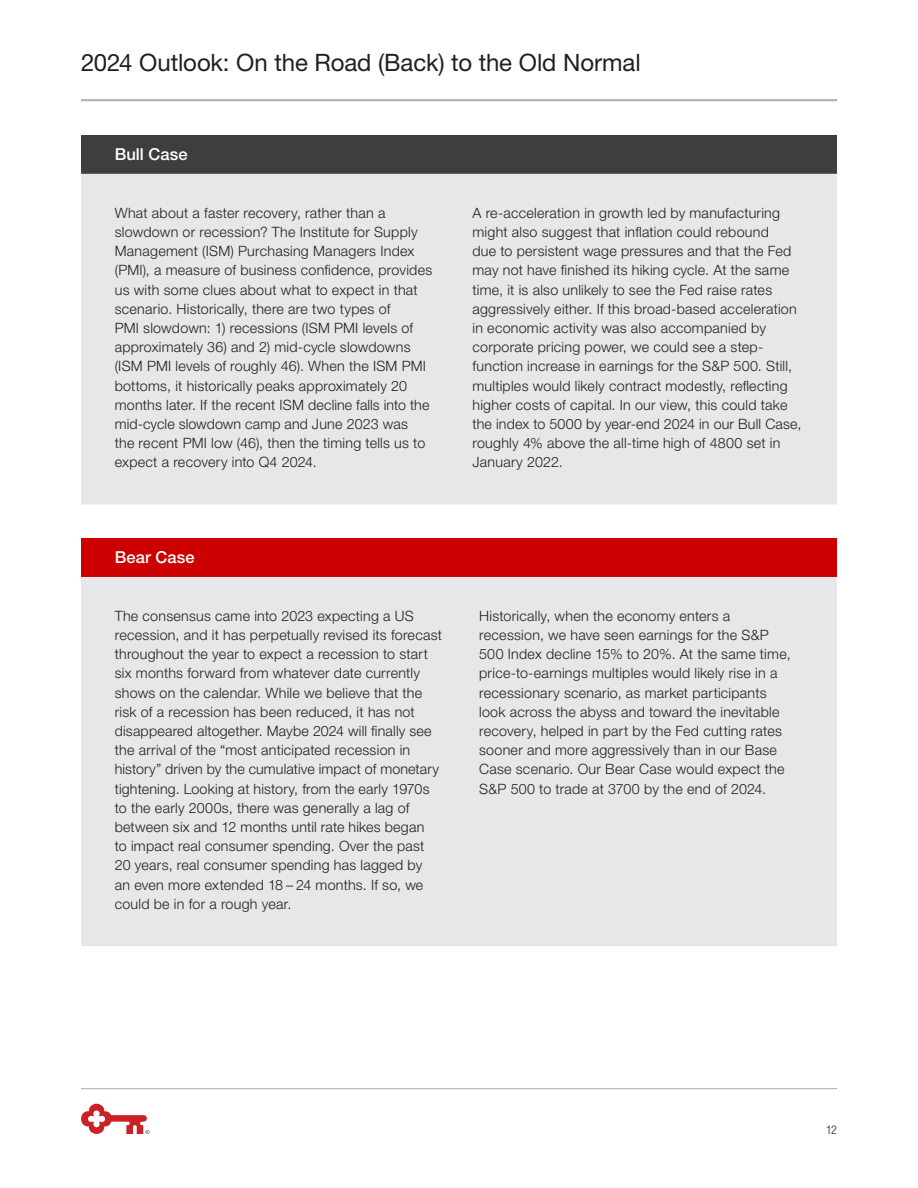
<style>
.page{position:relative;width:918px;height:1188px;background:#fff}
.page>*{position:absolute;margin:0;border:0;box-sizing:border-box;transform-origin:0 0}
.t1{font:24px "Helvetica Neue LT Std";letter-spacing:-.005em;color:#231f20}
.Subhead_2_-_11_14_Roman_Red{font:500 16.5px "Helvetica Neue LT Std";letter-spacing:.005em;color:#fff}
.Body_Text_-_9_5_12_8_Light{font:300 14.25px/19.2px "Helvetica Neue LT Std";letter-spacing:.02em;color:#231f20}
.t2{font:300 condensed 12px "Helvetica Neue LT Std";color:#231f20}
</style>
<div class="page">
<hr style="left:81px;top:99px;width:756px;height:2px;background:#b2b3b7">
<hr style="left:81px;top:1088px;width:756px;height:1px;background:#b2b3b7">
<svg style="left:81px;top:1104px;width:68px;height:30px"></svg>
<div style="left:81px;top:135px;width:756px;height:39px;background:#3e3e3f"></div>
<div style="left:81px;top:174px;width:756px;height:330px;background:#e6e7e9"></div>
<div style="left:81px;top:538px;width:756px;height:39px;background:#c00"></div>
<div style="left:81px;top:577px;width:756px;height:369px;background:#e6e7e9"></div>
<h1 class="t1" style="left:81px;top:48px;width:561px">2024 Outlook: On the Road (Back) to the Old Normal</h1>
<p class="Subhead_2_-_11_14_Roman_Red" style="left:115px;top:144px;width:74px">Bull Case</p>
<p class="Body_Text_-_9_5_12_8_Light" style="left:115px;top:203px;width:319px">What about a faster recovery, rather than a slowdown or recession? The Institute for Supply Management (ISM) Purchasing Managers Index (PMI), a measure of business confidence, provides us with some clues about what to expect in that scenario. Historically, there are two types of<br>PMI slowdown: 1) recessions (ISM PMI levels of approximately 36) and 2) mid-cycle slowdowns (ISM PMI levels of roughly 46). When the ISM PMI bottoms, it historically peaks approximately 20 months later. If the recent ISM decline falls into the mid-cycle slowdown camp and June 2023 was<br>the recent PMI low (46), then the timing tells us to expect a recovery into Q4 2024.</p>
<p class="Body_Text_-_9_5_12_8_Light" style="left:472px;top:203px;width:330px">A re-acceleration in growth led by manufacturing might also suggest that inflation could rebound<br>due to persistent wage pressures and that the Fed may not have finished its hiking cycle. At the same time, it is also unlikely to see the Fed raise rates aggressively either. If this broad-based acceleration in economic activity was also accompanied by corporate pricing power, we could see a step&shy;function increase in earnings for the S&amp;P 500. Still, multiples would likely contract modestly, reflecting higher costs of capital. In our view, this could take the index to 5000 by year-end 2024 in our Bull Case, roughly 4% above the all-time high of 4800 set in January 2022.</p>
<p class="Subhead_2_-_11_14_Roman_Red" style="left:115px;top:548px;width:81px">Bear Case</p>
<p class="Body_Text_-_9_5_12_8_Light" style="left:115px;top:606px;width:329px">The consensus came into 2023 expecting a US recession, and it has perpetually revised its forecast throughout the year to expect a recession to start six months forward from whatever date currently shows on the calendar. While we believe that the risk of a recession has been reduced, it has not disappeared altogether. Maybe 2024 will finally see the arrival of the “most anticipated recession in history” driven by the cumulative impact of monetary tightening. Looking at history, from the early 1970s to the early 2000s, there was generally a lag of between six and 12 months until rate hikes began<br>to impact real consumer spending. Over the past 20 years, real consumer spending has lagged by<br>an even more extended 18 – 24 months. If so, we could be in for a rough year.</p>
<p class="Body_Text_-_9_5_12_8_Light" style="left:479px;top:606px;width:313px">Historically, when the economy enters a recession, we have seen earnings for the S&amp;P 500 Index decline 15% to 20%. At the same time, price-to-earnings multiples would likely rise in a recessionary scenario, as market participants look across the abyss and toward the inevitable recovery, helped in part by the Fed cutting rates sooner and more aggressively than in our Base Case scenario. Our Bear Case would expect the S&amp;P 500 to trade at 3700 by the end of 2024.</p>
<p class="t2" style="left:826px;top:1123px;width:12px">12</p>
</div>
